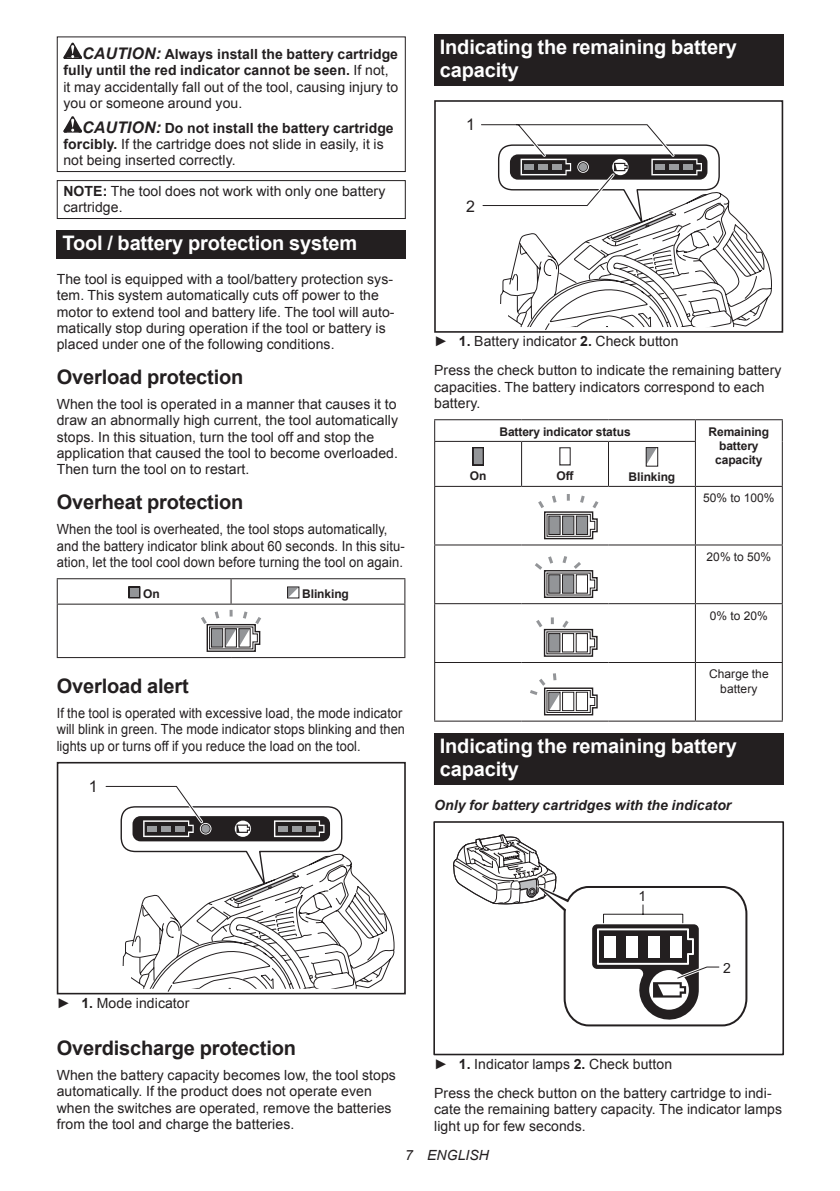
<style>
.page{position:relative;width:840px;height:1191px;background:#fff}
.page>*{position:absolute;margin:0;border:0;box-sizing:border-box;transform-origin:0 0}
.t1{font:700 20px/23.4px "Arial";letter-spacing:-.01em;color:#fff}
.t2{font:700 20px "Arial";letter-spacing:-.01em;color:#231f20}
.t3{font:16px "Arial";color:#231f20}
.t4{font:14px/16.4px "Arial";letter-spacing:.005em;color:#231f20}
.t5{font:14px/16.4px "Arial";letter-spacing:.005em;color:#231f20;scale:.93 1}
.t6{font:14px/16.4px "Arial";letter-spacing:.005em;color:#231f20;scale:.91 1}
.t7{font:italic 700 14px "Arial";letter-spacing:.005em;color:#231f20}
.t8{font:italic 14px "Arial";letter-spacing:.005em;color:#231f20}
.t9{font:700 12px/14px "Arial";letter-spacing:-.01em;color:#231f20;text-align:center}
.t10{font:12px/14px "Arial";letter-spacing:.005em;color:#231f20;text-align:center}
.s1{font-weight:700;font-style:italic;font-size:16px}
.s2{font-weight:700}
</style>
<div class="page">
<svg style="left:63px;top:43px;width:19px;height:16px"></svg>
<svg style="left:63px;top:116px;width:19px;height:17px"></svg>
<div style="left:57px;top:36px;width:348px;height:136px;border:1px solid #231f20"></div>
<div style="left:57px;top:180px;width:348px;height:39px;border:1px solid #231f20"></div>
<div style="left:57px;top:230px;width:348px;height:29px;background:#231f20"></div>
<hr style="left:57px;top:578px;width:174px;height:1px;background:#231f20">
<svg style="left:57px;top:579px;width:1px;height:24px"></svg>
<hr style="left:231px;top:578px;width:174px;height:1px;background:#231f20">
<svg style="left:230px;top:579px;width:1px;height:24px"></svg>
<svg style="left:404px;top:579px;width:1px;height:24px"></svg>
<hr style="left:57px;top:603px;width:174px;height:1px;background:#231f20">
<hr style="left:57px;top:604px;width:1px;height:53px;background:#231f20">
<hr style="left:231px;top:603px;width:174px;height:1px;background:#231f20">
<hr style="left:404px;top:604px;width:1px;height:53px;background:#231f20">
<hr style="left:57px;top:657px;width:174px;height:1px;background:#231f20">
<hr style="left:231px;top:657px;width:174px;height:1px;background:#231f20">
<svg style="left:131px;top:589px;width:7px;height:7px"></svg>
<div style="left:128px;top:586px;width:12px;height:12px;border:1px solid #231f20"></div>
<svg style="left:289px;top:588px;width:8px;height:8px"></svg>
<div style="left:287px;top:586px;width:12px;height:12px;border:1px solid #231f20"></div>
<svg style="left:201px;top:610px;width:60px;height:42px"></svg>
<div style="left:57px;top:762px;width:348px;height:232px;border:2px solid #231f20"></div>
<svg style="left:105px;top:785px;width:290px;height:207px"></svg>
<div style="left:434px;top:34px;width:348px;height:52px;background:#231f20"></div>
<div style="left:434px;top:100px;width:348px;height:233px;border:2px solid #231f20"></div>
<svg style="left:481px;top:124px;width:291px;height:206px"></svg>
<hr style="left:434px;top:419px;width:87px;height:1px;background:#231f20">
<svg style="left:434px;top:420px;width:1px;height:21px"></svg>
<hr style="left:521px;top:419px;width:87px;height:1px;background:#231f20">
<hr style="left:608px;top:419px;width:87px;height:1px;background:#231f20">
<hr style="left:695px;top:419px;width:87px;height:1px;background:#231f20">
<svg style="left:694px;top:420px;width:1px;height:21px"></svg>
<svg style="left:781px;top:420px;width:1px;height:21px"></svg>
<hr style="left:434px;top:441px;width:87px;height:1px;background:#231f20">
<hr style="left:434px;top:442px;width:1px;height:44px;background:#231f20">
<hr style="left:521px;top:441px;width:87px;height:1px;background:#231f20">
<hr style="left:521px;top:442px;width:1px;height:44px;background:#231f20">
<hr style="left:608px;top:441px;width:87px;height:1px;background:#231f20">
<hr style="left:607px;top:442px;width:1px;height:44px;background:#231f20">
<hr style="left:694px;top:442px;width:1px;height:44px;background:#231f20">
<hr style="left:781px;top:441px;width:1px;height:45px;background:#231f20">
<hr style="left:434px;top:486px;width:87px;height:1px;background:#231f20">
<hr style="left:434px;top:487px;width:1px;height:57px;background:#231f20">
<hr style="left:521px;top:486px;width:87px;height:1px;background:#231f20">
<hr style="left:608px;top:486px;width:87px;height:1px;background:#231f20">
<hr style="left:695px;top:486px;width:87px;height:1px;background:#231f20">
<hr style="left:694px;top:487px;width:1px;height:57px;background:#231f20">
<hr style="left:781px;top:487px;width:1px;height:57px;background:#231f20">
<hr style="left:434px;top:544px;width:87px;height:1px;background:#231f20">
<hr style="left:434px;top:545px;width:1px;height:58px;background:#231f20">
<hr style="left:521px;top:544px;width:87px;height:1px;background:#231f20">
<hr style="left:608px;top:544px;width:87px;height:1px;background:#231f20">
<hr style="left:695px;top:544px;width:87px;height:1px;background:#231f20">
<hr style="left:694px;top:545px;width:1px;height:58px;background:#231f20">
<hr style="left:781px;top:545px;width:1px;height:58px;background:#231f20">
<hr style="left:434px;top:603px;width:87px;height:1px;background:#231f20">
<hr style="left:434px;top:604px;width:1px;height:58px;background:#231f20">
<hr style="left:521px;top:603px;width:87px;height:1px;background:#231f20">
<hr style="left:608px;top:603px;width:87px;height:1px;background:#231f20">
<hr style="left:695px;top:603px;width:87px;height:1px;background:#231f20">
<hr style="left:694px;top:604px;width:1px;height:58px;background:#231f20">
<hr style="left:781px;top:604px;width:1px;height:58px;background:#231f20">
<hr style="left:434px;top:662px;width:87px;height:1px;background:#231f20">
<hr style="left:434px;top:663px;width:1px;height:57px;background:#231f20">
<hr style="left:521px;top:662px;width:87px;height:1px;background:#231f20">
<hr style="left:608px;top:662px;width:87px;height:1px;background:#231f20">
<hr style="left:695px;top:662px;width:87px;height:1px;background:#231f20">
<hr style="left:694px;top:663px;width:1px;height:57px;background:#231f20">
<hr style="left:781px;top:663px;width:1px;height:57px;background:#231f20">
<hr style="left:434px;top:720px;width:87px;height:1px;background:#231f20">
<hr style="left:521px;top:720px;width:87px;height:1px;background:#231f20">
<hr style="left:608px;top:720px;width:87px;height:1px;background:#231f20">
<hr style="left:695px;top:720px;width:87px;height:1px;background:#231f20">
<svg style="left:474px;top:449px;width:7px;height:14px"></svg>
<div style="left:472px;top:447px;width:11px;height:18px;border:1px solid #231f20"></div>
<svg style="left:647px;top:449px;width:8px;height:15px"></svg>
<div style="left:645px;top:447px;width:12px;height:19px;border:1px solid #231f20"></div>
<svg style="left:538px;top:494px;width:60px;height:45px"></svg>
<svg style="left:535px;top:556px;width:63px;height:42px"></svg>
<svg style="left:536px;top:617px;width:62px;height:40px"></svg>
<svg style="left:530px;top:673px;width:68px;height:42px"></svg>
<div style="left:434px;top:733px;width:348px;height:52px;background:#231f20"></div>
<div style="left:433px;top:821px;width:350px;height:234px;border:2px solid #231f20"></div>
<svg style="left:452px;top:821px;width:296px;height:206px"></svg>
<p class="t4" style="left:63px;top:46px;width:336px;text-indent:19px"><span class="s1">CAUTION:</span> <span class="s2">Always install the battery cartridge fully until the red indicator cannot be seen.</span> If not, it may accidentally fall out of the tool, causing injury to you or someone around you.</p>
<p class="t4" style="left:63px;top:120px;width:331px;text-indent:19px"><span class="s1">CAUTION:</span> <span class="s2">Do not install the battery cartridge forcibly.</span> If the cartridge does not slide in easily, it is not being inserted correctly.</p>
<p class="t4" style="left:63px;top:183px;width:323px"><span class="s2">NOTE:</span> The tool does not work with only one battery cartridge.</p>
<h1 class="t1" style="left:62px;top:232px;width:296px">Tool / battery protection system</h1>
<p class="t4" style="left:57px;top:271px;width:339px">The tool is equipped with a tool/battery protection sys&shy;tem. This system automatically cuts off power to the motor to extend tool and battery life. The tool will auto&shy;matically stop during operation if the tool or battery is placed under one of the following conditions.</p>
<h1 class="t2" style="left:57px;top:364px;width:188px">Overload protection</h1>
<p class="t4" style="left:57px;top:396px;width:342px">When the tool is operated in a manner that causes it to draw an abnormally high current, the tool automatically stops. In this situation, turn the tool off and stop the application that caused the tool to become overloaded.<br>Then turn the tool on to restart.</p>
<h1 class="t2" style="left:57px;top:489px;width:188px">Overheat protection</h1>
<p class="t5" style="left:57px;top:521px;width:375px">When the tool is overheated, the tool stops automatically, and the battery indicator blink about 60 seconds. In this situ&shy;ation, let the tool cool down before turning the tool on again.</p>
<p class="t9" style="left:143px;top:587px;width:18px">On</p>
<p class="t9" style="left:302px;top:587px;width:48px">Blinking</p>
<h1 class="t2" style="left:57px;top:672px;width:133px">Overload alert</h1>
<p class="t6" style="left:57px;top:704px;width:384px">If the tool is operated with excessive load, the mode indicator will blink in green. The mode indicator stops blinking and then lights up or turns off if you reduce the load on the tool.</p>
<p class="t3" style="left:89px;top:775px;width:10px">1</p>
<h1 class="t1" style="left:439px;top:36px;width:298px">Indicating the remaining battery capacity</h1>
<p class="t3" style="left:466px;top:114px;width:10px">1</p>
<p class="t3" style="left:466px;top:196px;width:10px">2</p>
<p class="t4" style="left:434px;top:327px;width:348px;line-height:28.8px">► <span class="s2">1.</span> Battery indicator <span class="s2">2.</span> Check button<br>Press the check button to indicate the remaining battery</p>
<p class="t4" style="left:434px;top:378px;width:332px">capacities. The battery indicators correspond to each battery.</p>
<p class="t9" style="left:499px;top:425px;width:133px">Battery indicator status</p>
<p class="t9" style="left:708px;top:425px;width:62px">Remaining battery capacity</p>
<p class="t9" style="left:469px;top:469px;width:18px">On</p>
<p class="t9" style="left:556px;top:469px;width:19px">Off</p>
<p class="t9" style="left:628px;top:470px;width:48px">Blinking</p>
<p class="t10" style="left:702px;top:491px;width:73px">50% to 100%</p>
<p class="t10" style="left:706px;top:550px;width:66px">20% to 50%</p>
<p class="t10" style="left:709px;top:608px;width:59px">0% to 20%</p>
<p class="t10" style="left:708px;top:667px;width:61px">Charge the battery</p>
<h1 class="t1" style="left:439px;top:735px;width:298px">Indicating the remaining battery capacity</h1>
<p class="t7" style="left:434px;top:795px;width:298px">Only for battery cartridges with the indicator</p>
<p class="t4" style="left:57px;top:995px;width:134px">► <span class="s2">1.</span> Mode indicator</p>
<h1 class="t2" style="left:57px;top:1034px;width:241px">Overdischarge protection</h1>
<p class="t4" style="left:57px;top:1067px;width:340px">When the battery capacity becomes low, the tool stops automatically. If the product does not operate even when the switches are operated, remove the batteries from the tool and charge the batteries.</p>
<p class="t4" style="left:638px;top:888px;width:9px">1</p>
<p class="t4" style="left:722px;top:959px;width:9px">2</p>
<p class="t4" style="left:434px;top:1049px;width:339px;line-height:28.8px">► <span class="s2">1.</span> Indicator lamps <span class="s2">2.</span> Check button<br>Press the check button on the battery cartridge to indi-</p>
<p class="t4" style="left:434px;top:1101px;width:349px">cate the remaining battery capacity. The indicator lamps light up for few seconds.</p>
<p class="t8" style="left:405px;top:1146px;width:85px">7 ENGLISH</p>
</div>
